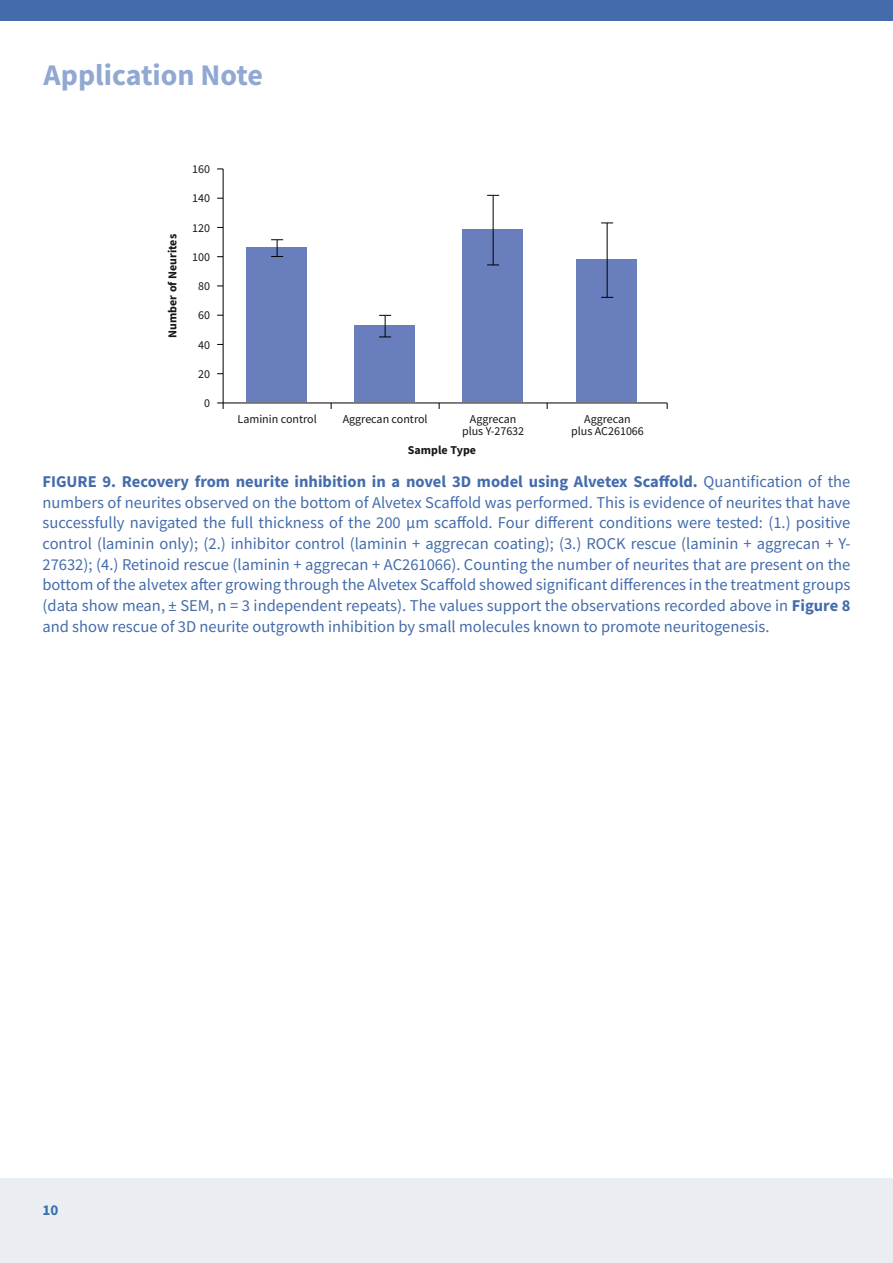
<style>
.page{position:relative;width:893px;height:1263px;background:#fff}
.page>*{position:absolute;margin:0;border:0;box-sizing:border-box;transform-origin:0 0}
.t1{font:700 30px "Source Sans Pro";color:#91a8d3}
.t2{font:16.5px/20.7px "Source Sans Pro";color:#446cab;text-align:justify}
.t3{font:700 15px "Source Sans Pro";color:#386fae}
.t4{font:12px/12px "Source Sans Pro";color:#181516;text-align:center}
.t5{font:700 12px "Source Sans Pro";color:#181516}
.s1{font-weight:700}
</style>
<div class="page">
<div style="left:0;top:1178px;width:893px;height:85px;background:#eaeef2"></div>
<div style="left:0;top:0;width:893px;height:21px;background:#446cab"></div>
<hr style="left:223px;top:169px;width:1px;height:234px;background:#000">
<svg style="left:217px;top:403px;width:7px;height:6px"></svg>
<div style="left:354px;top:325px;width:60px;height:77px;background:#687ebd"></div>
<div style="left:576px;top:259px;width:60px;height:143px;background:#687ebd"></div>
<div style="left:246px;top:247px;width:60px;height:155px;background:#687ebd"></div>
<div style="left:462px;top:229px;width:60px;height:173px;background:#687ebd"></div>
<svg style="left:271px;top:239px;width:12px;height:18px"></svg>
<hr style="left:493px;top:195px;width:1px;height:35px;background:#000">
<svg style="left:487px;top:195px;width:12px;height:1px"></svg>
<hr style="left:493px;top:230px;width:1px;height:35px;background:#000">
<svg style="left:487px;top:265px;width:12px;height:1px"></svg>
<hr style="left:607px;top:223px;width:1px;height:37px;background:#000">
<svg style="left:601px;top:223px;width:12px;height:1px"></svg>
<hr style="left:607px;top:260px;width:1px;height:37px;background:#000">
<svg style="left:601px;top:297px;width:12px;height:1px"></svg>
<svg style="left:379px;top:315px;width:12px;height:23px"></svg>
<hr style="left:223px;top:403px;width:444px;height:1px;background:#000">
<h1 class="t1" style="left:44px;top:63px;width:221px">Application Note</h1>
<p class="t4" style="left:192px;top:164px;width:19px">160</p>
<p class="t4" style="left:192px;top:193px;width:19px">140</p>
<p class="t5" style="left:168px;top:338px;width:105px;rotate:-90deg">Number of Neurites</p>
<p class="t4" style="left:192px;top:223px;width:19px">120</p>
<p class="t4" style="left:192px;top:252px;width:19px">100</p>
<p class="t4" style="left:198px;top:281px;width:13px">80</p>
<p class="t4" style="left:198px;top:310px;width:13px">60</p>
<p class="t4" style="left:198px;top:340px;width:13px">40</p>
<p class="t4" style="left:198px;top:369px;width:13px">20</p>
<p class="t4" style="left:204px;top:398px;width:7px">0</p>
<p class="t4" style="left:237px;top:414px;width:81px">Laminin control</p>
<p class="t4" style="left:343px;top:414px;width:86px">Aggrecan control</p>
<p class="t4" style="left:462px;top:414px;width:64px">Aggrecan plus Y-27632</p>
<p class="t4" style="left:571px;top:414px;width:74px">Aggrecan<br>plus AC261066</p>
<p class="t5" style="left:408px;top:445px;width:70px">Sample Type</p>
<p class="t2" style="left:43px;top:473px;width:809px"><span class="s1">FIGURE 9. Recovery from neurite inhibition in a novel 3D model using Alvetex Scaffold.</span> Quantification of the numbers of neurites observed on the bottom of Alvetex Scaffold was performed. This is evidence of neurites that have successfully navigated the full thickness of the 200 µm scaffold. Four different conditions were tested: (1.) positive control (laminin only); (2.) inhibitor control (laminin + aggrecan coating); (3.) ROCK rescue (laminin + aggrecan + Y-27632); (4.) Retinoid rescue (laminin + aggrecan + AC261066). Counting the number of neurites that are present on the bottom of the alvetex after growing through the Alvetex Scaffold showed significant differences in the treatment groups (data show mean, ± SEM, n = 3 independent repeats). The values support the observations recorded above in <span class="s1">Figure 8 </span>and show rescue of 3D neurite outgrowth inhibition by small molecules known to promote neuritogenesis.</p>
<p class="t3" style="left:43px;top:1204px;width:17px">10</p>
</div>
